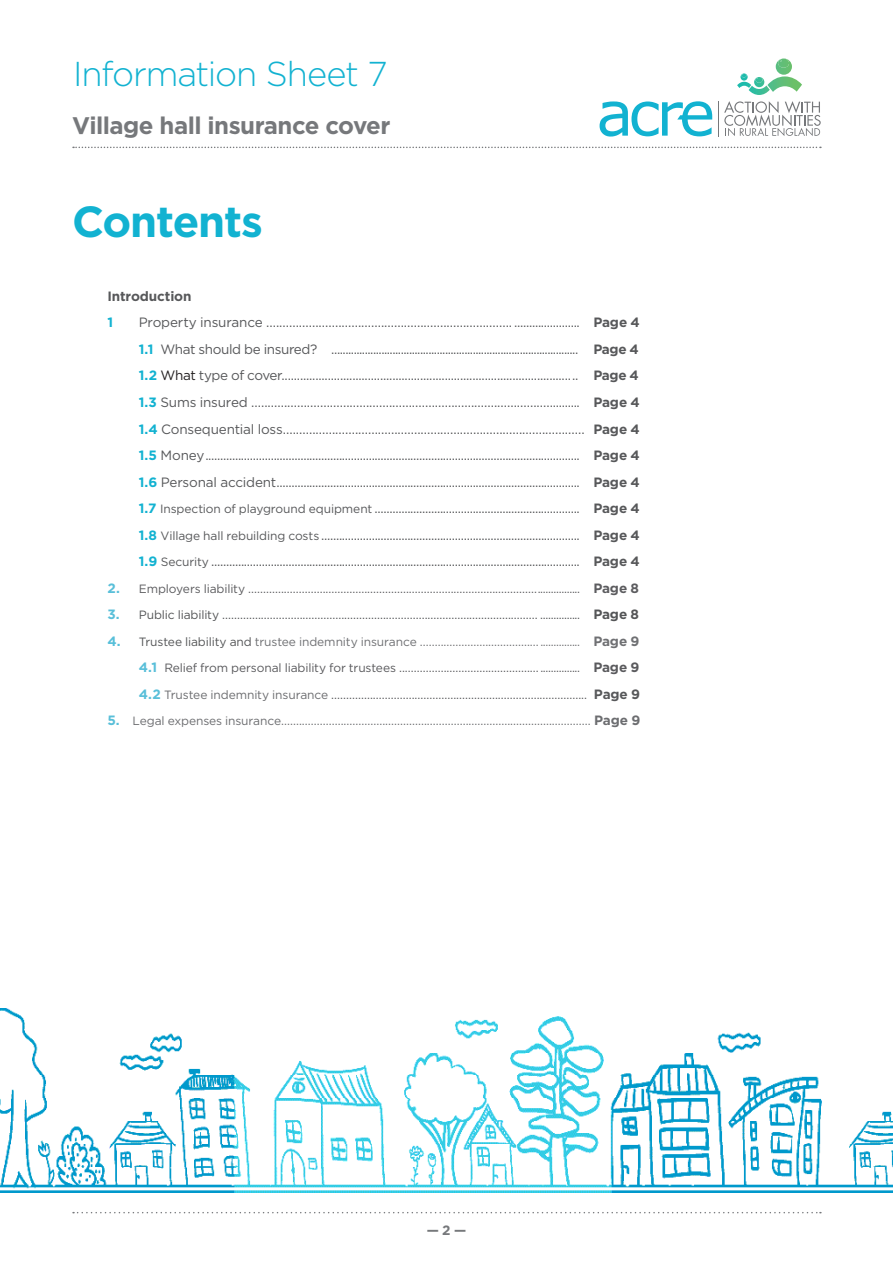
<style>
.page{position:relative;width:893px;height:1263px;background:#fff}
.page>*{position:absolute;margin:0;border:0;box-sizing:border-box;transform-origin:0 0}
.Headline{font:700 43.5px "Gotham";letter-spacing:-.03em;color:#12b2d1}
.Headline-2{font:300 34.5px "Gotham";letter-spacing:-.035em;color:#12b2d1}
.Subhead_large{font:700 24px "Gotham";letter-spacing:-.025em;color:#76787b}
.Intro{font:13.5px "Gotham";letter-spacing:-.02em;color:#57585a}
.Intro-2{font:700 13.5px "Gotham";letter-spacing:-.01em;color:#57585a}
.Subhead_large-2{font:700 13.5px "Gotham";color:#76787b}
.Intro-3{font:700 13.5px "Gotham";color:#12b2d1}
.Intro-4{font:12px "Gotham";letter-spacing:-.015em;color:#545557}
.Intro-5{font:12px "Gotham";letter-spacing:-.015em;color:#5c5c5f}
.Intro-6{font:12px "Gotham";letter-spacing:-.01em;color:#6c6d70}
.Intro-7{font:12px "Gotham";letter-spacing:-.01em;color:#57585a}
.Intro-8{font:12px "Gotham";letter-spacing:-.01em;color:#5a5a5d}
.Intro-9{font:12px "Gotham";letter-spacing:-.01em;color:#6f7073}
.s1{font-weight:700}
.s2{font-weight:700;color:#12b2d1}
.s3{color:#231f20}
.s4{font-size:12px}
.s5{font-weight:700;font-size:13.5px;color:#59bfd9}
.s6{font-weight:700;font-size:13.5px}
.s7{font-weight:700;font-size:13.5px;color:#57bfd9}
.s8{color:#545557}
.s9{color:#6c6d70}
</style>
<div class="page">
<svg style="left:73px;top:1212px;width:748px;height:1px"></svg>
<svg style="left:73px;top:147px;width:748px;height:1px"></svg>
<svg style="left:724px;top:101px;width:97px;height:35px"></svg>
<hr style="left:718px;top:101px;width:1px;height:36px;background:#76787b">
<svg style="left:600px;top:101px;width:112px;height:36px"></svg>
<svg style="left:737px;top:58px;width:65px;height:37px"></svg>
<img style="left:0;top:1008px;width:893px;height:184px">
<p class="Headline-2" style="left:73px;top:52px;width:316px">Information Sheet 7</p>
<p class="Subhead_large" style="left:72px;top:109px;width:320px">Village hall insurance cover</p>
<p class="Headline" style="left:72px;top:193px;width:192px">Contents</p>
<p class="Intro-2" style="left:107px;top:287px;width:86px">Introduction</p>
<p class="Intro-3" style="left:107px;top:314px;width:7px">1</p>
<p class="Intro" style="left:139px;top:314px;width:503px">Property insurance ........................................................................... ...................... <span class="s1">Page 4</span></p>
<p class="Intro" style="left:139px;top:341px;width:502px"><span class="s2">1.1</span> What should be insured? ......................................................................................... <span class="s1">Page 4</span></p>
<p class="Intro" style="left:139px;top:367px;width:502px"><span class="s2">1.2</span> <span class="s3">What</span> type of cover................................................................................................ <span class="s1">Page 4</span></p>
<p class="Intro" style="left:139px;top:394px;width:503px"><span class="s2">1.3</span> Sums insured ..................................................................................................... <span class="s1">Page 4</span></p>
<p class="Intro" style="left:139px;top:420px;width:503px"><span class="s2">1.4</span> Consequential loss............................................................................................ <span class="s1">Page 4</span></p>
<p class="Intro" style="left:139px;top:447px;width:503px"><span class="s2">1.5</span> Money.............................................................................................................................. <span class="s1">Page 4</span></p>
<p class="Intro" style="left:139px;top:473px;width:503px"><span class="s2">1.6</span> Personal accident...................................................................................................... <span class="s1">Page 4</span></p>
<p class="Intro" style="left:139px;top:500px;width:503px"><span class="s2">1.7</span> <span class="s4">Inspection of playground equipment</span> ..................................................................... <span class="s1">Page 4</span></p>
<p class="Intro" style="left:139px;top:526px;width:503px"><span class="s2">1.8</span> <span class="s4">Village hall rebuilding costs</span> ....................................................................................... <span class="s1">Page 4</span></p>
<p class="Intro" style="left:139px;top:553px;width:503px"><span class="s2">1.9</span> <span class="s4">Security</span> ............................................................................................................................ <span class="s1">Page 4</span></p>
<p class="Intro-5" style="left:107px;top:581px;width:533px"><span class="s5">2.</span> Employers liability ................................................................................................................. <span class="s6">Page 8</span></p>
<p class="Intro-4" style="left:107px;top:607px;width:533px"><span class="s5">3.</span> Public liability .......................................................................................................... ............... <span class="s6">Page 8</span></p>
<p class="Intro-9" style="left:107px;top:634px;width:534px"><span class="s7">4.</span> <span class="s8">Trustee liability and</span> trustee indemnity insurance ....................................................... <span class="s6">Page 9</span></p>
<p class="Intro-8" style="left:139px;top:660px;width:502px"><span class="s5">4.1</span> Relief from personal liability for trustees .............................................................. <span class="s6">Page 9</span></p>
<p class="Intro-7" style="left:139px;top:687px;width:503px"><span class="s5">4.2</span> <span class="s9">Trustee indemnity insurance</span> ...................................................................................... <span class="s6">Page 9</span></p>
<p class="Intro-6" style="left:107px;top:713px;width:534px"><span class="s5">5.</span> Legal expenses insurance........................................................................................................ <span class="s6">Page 9</span></p>
<p class="Subhead_large-2" style="left:427px;top:1221px;width:41px">— 2 —</p>
</div>
